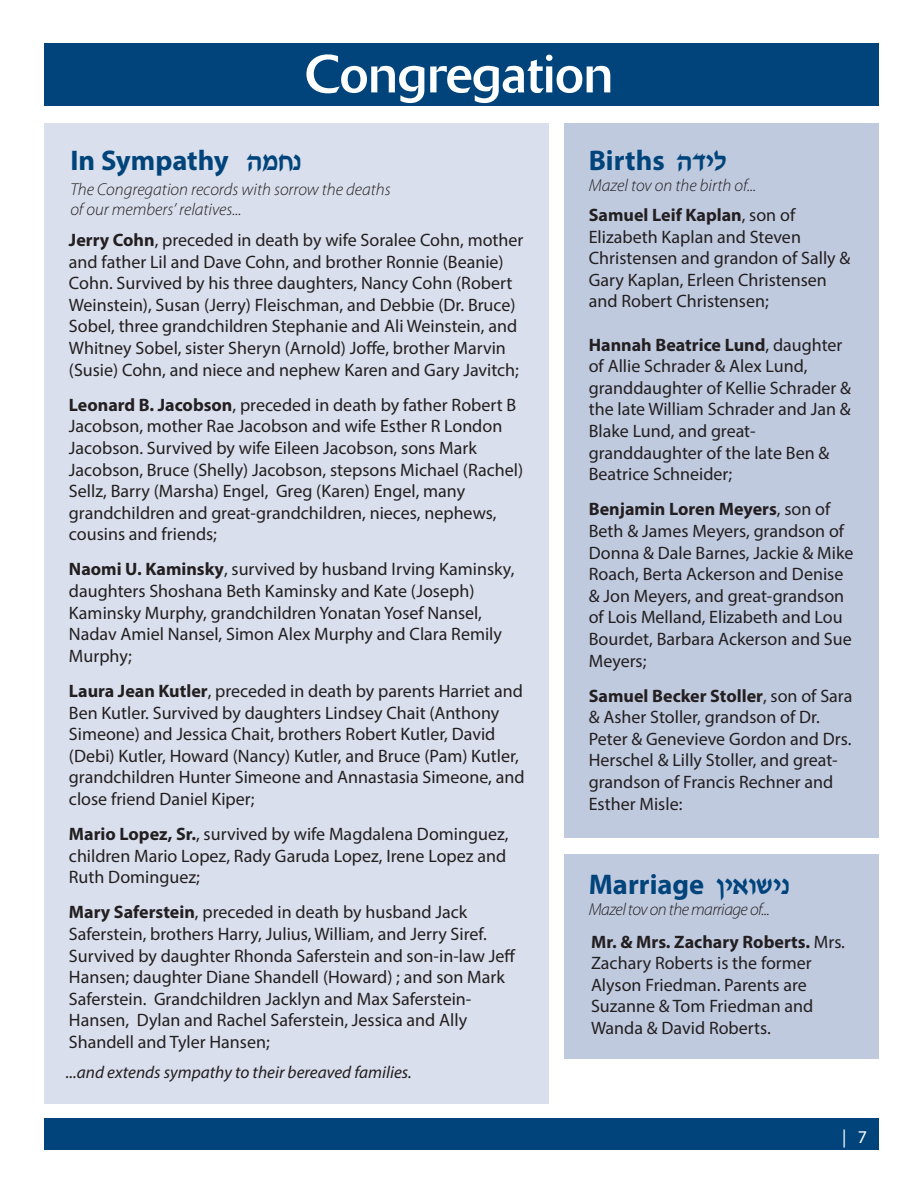
<style>
.page{position:relative;width:918px;height:1188px;background:#fff}
.page>*{position:absolute;margin:0;border:0;box-sizing:border-box;transform-origin:0 0}
.t1{font:52.5px "Delta";color:#fff}
.t2{font:700 28.5px "Myriad Pro";color:#00447b}
.t3{font:18px/21.6px "Myriad Pro";color:#231f20}
.t4{font:18px "Myriad Pro";color:#fff}
.t5{font:italic 300 17.25px/19.5px "Myriad Pro";color:#231f20}
.t6{font:italic 17.25px "Myriad Pro";color:#231f20}
.t7{font:italic 300 17.25px "Myriad Pro";letter-spacing:-.03em;color:#231f20}
.s1{font-family:"Davka David"}
.s2{font-weight:700}
</style>
<div class="page">
<div style="left:44px;top:43px;width:835px;height:63px;background:#00447b"></div>
<div style="left:44px;top:1118px;width:835px;height:32px;background:#00447b"></div>
<div style="left:565px;top:123px;width:314px;height:715px;background:#c0cadf"></div>
<div style="left:565px;top:854px;width:314px;height:205px;background:#c0cadf"></div>
<div style="left:44px;top:123px;width:505px;height:981px;background:#d9dfec"></div>
<h1 class="t1" style="left:305px;top:43px;width:310px">Congregation</h1>
<h2 class="t2" style="left:70px;top:142px;width:232px">In Sympathy <span class="s1">DNGP</span></h2>
<p class="t5" style="left:70px;top:180px;width:322px">The Congregation records with sorrow the deaths of our members’ relatives...</p>
<p class="t3" style="left:69px;top:229px;width:456px"><span class="s2">Jerry Cohn</span>, preceded in death by wife Soralee Cohn, mother and father Lil and Dave Cohn, and brother Ronnie (Beanie)<br>Cohn. Survived by his three daughters, Nancy Cohn (Robert Weinstein), Susan (Jerry) Fleischman, and Debbie (Dr. Bruce)<br>Sobel, three grandchildren Stephanie and Ali Weinstein, and Whitney Sobel, sister Sheryn (Arnold) Joffe, brother Marvin (Susie) Cohn, and niece and nephew Karen and Gary Javitch;</p>
<p class="t3" style="left:69px;top:394px;width:456px"><span class="s2">Leonard B. Jacobson</span>, preceded in death by father Robert B Jacobson, mother Rae Jacobson and wife Esther R London Jacobson. Survived by wife Eileen Jacobson, sons Mark Jacobson, Bruce (Shelly) Jacobson, stepsons Michael (Rachel)<br>Sellz, Barry (Marsha) Engel, Greg (Karen) Engel, many grandchildren and great-grandchildren, nieces, nephews, cousins and friends;</p>
<p class="t3" style="left:69px;top:558px;width:447px"><span class="s2">Naomi U. Kaminsky</span>, survived by husband Irving Kaminsky, daughters Shoshana Beth Kaminsky and Kate (Joseph)<br>Kaminsky Murphy, grandchildren Yonatan Yosef Nansel, Nadav Amiel Nansel, Simon Alex Murphy and Clara Remily Murphy;</p>
<p class="t3" style="left:69px;top:680px;width:457px"><span class="s2">Laura Jean Kutler</span>, preceded in death by parents Harriet and Ben Kutler. Survived by daughters Lindsey Chait (Anthony Simeone) and Jessica Chait, brothers Robert Kutler, David (Debi) Kutler, Howard (Nancy) Kutler, and Bruce (Pam) Kutler, grandchildren Hunter Simeone and Annastasia Simeone, and close friend Daniel Kiper;</p>
<p class="t3" style="left:69px;top:823px;width:441px"><span class="s2">Mario Lopez, Sr.</span>, survived by wife Magdalena Dominguez, children Mario Lopez, Rady Garuda Lopez, Irene Lopez and<br>Ruth Dominguez;</p>
<p class="t3" style="left:69px;top:901px;width:448px"><span class="s2">Mary Saferstein</span>, preceded in death by husband Jack Saferstein, brothers Harry, Julius, William, and Jerry Siref.<br>Survived by daughter Rhonda Saferstein and son-in-law Jeff Hansen; daughter Diane Shandell (Howard) ; and son Mark Saferstein. Grandchildren Jacklyn and Max Saferstein-Hansen, Dylan and Rachel Saferstein, Jessica and Ally Shandell and Tyler Hansen;</p>
<p class="t6" style="left:66px;top:1061px;width:347px">...and extends sympathy to their bereaved families.</p>
<h2 class="t2" style="left:589px;top:142px;width:139px">Births <span class="s1">DCIL</span></h2>
<p class="t5" style="left:589px;top:175px;width:169px">Mazel tov on the birth of...</p>
<p class="t3" style="left:589px;top:204px;width:263px"><span class="s2">Samuel Leif Kaplan</span>, son of<br>Elizabeth Kaplan and Steven<br>Christensen and grandon of Sally &amp;<br>Gary Kaplan, Erleen Christensen and Robert Christensen;</p>
<p class="t3" style="left:589px;top:334px;width:264px"><span class="s2">Hannah Beatrice Lund</span>, daughter of Allie Schrader &amp; Alex Lund, granddaughter of Kellie Schrader &amp; the late William Schrader and Jan &amp;<br>Blake Lund, and great&shy;granddaughter of the late Ben &amp;<br>Beatrice Schneider;</p>
<p class="t3" style="left:589px;top:498px;width:266px"><span class="s2">Benjamin Loren Meyers</span>, son of<br>Beth &amp; James Meyers, grandson of<br>Donna &amp; Dale Barnes, Jackie &amp; Mike<br>Roach, Berta Ackerson and Denise &amp; Jon Meyers, and great-grandson of Lois Melland, Elizabeth and Lou<br>Bourdet, Barbara Ackerson and Sue<br>Meyers;</p>
<p class="t3" style="left:589px;top:685px;width:265px"><span class="s2">Samuel Becker Stoller</span>, son of Sara &amp; Asher Stoller, grandson of Dr.<br>Peter &amp; Genevieve Gordon and Drs.<br>Herschel &amp; Lilly Stoller, and great&shy;grandson of Francis Rechner and<br>Esther Misle:</p>
<h2 class="t2" style="left:589px;top:866px;width:202px">Marriage <span class="s1">OI`EYIP</span></h2>
<p class="t7" style="left:589px;top:899px;width:183px">Mazel tov on the marriage of...</p>
<p class="t3" style="left:591px;top:930px;width:256px"><span class="s2">Mr. &amp; Mrs. Zachary Roberts.</span> Mrs.<br>Zachary Roberts is the former<br>Alyson Friedman. Parents are<br>Suzanne &amp; Tom Friedman and<br>Wanda &amp; David Roberts.</p>
<p class="t4" style="left:842px;top:1126px;width:26px">| 7</p>
</div>
